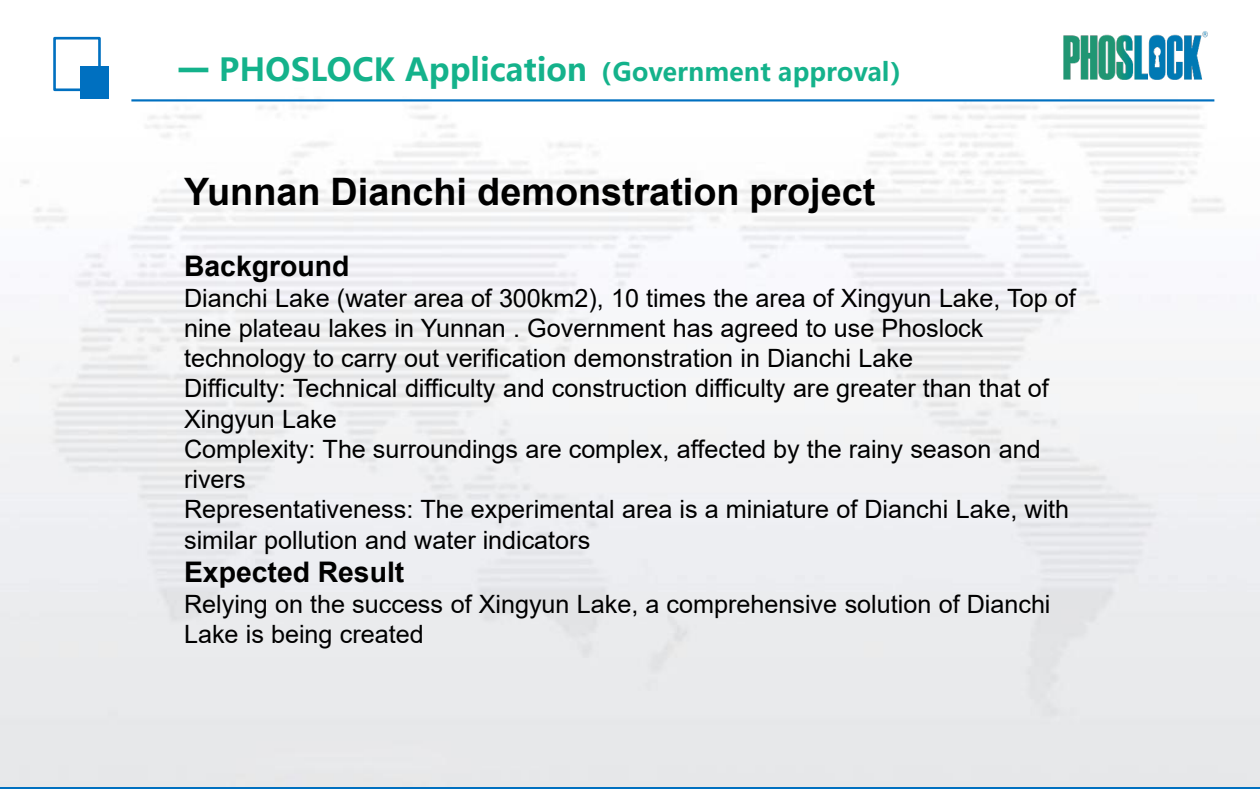
<style>
.page{position:relative;width:1260px;height:789px;background:#fff}
.page>*{position:absolute;margin:0;border:0;box-sizing:border-box;transform-origin:0 0}
.t1{font:700 37.8px "Arial";color:#000}
.t2{font:700 31.5px "Microsoft Ya Hei";color:#14b28b}
.t3{font:700 28.35px "Arial";color:#000}
.t4{font:25.2px/30.3px "Arial";color:#000}
.s1{font-size:25.2px}
</style>
<div class="page">
<hr style="left:131px;top:99px;width:1083px;height:2px;background:#0070c0">
<div style="left:53px;top:37px;width:48px;height:54px;border:3px solid #0070c0"></div>
<div style="left:80px;top:66px;width:29px;height:33px;background:#0070c0"></div>
<img style="left:1037px;top:30px;width:178px;height:78px">
<p class="t2" style="left:178px;top:48px;width:738px">一 PHOSLOCK Application<span class="s1">（Government approval）</span></p>
<p class="t1" style="left:184px;top:165px;width:693px">Yunnan Dianchi demonstration project</p>
<p class="t3" style="left:184px;top:245px;width:167px">Background</p>
<p class="t4" style="left:184px;top:282px;width:893px">Dianchi Lake (water area of 300km2), 10 times the area of Xingyun Lake, Top of nine plateau lakes in Yunnan . Government has agreed to use Phoslock technology to carry out verification demonstration in Dianchi Lake</p>
<p class="t4" style="left:184px;top:373px;width:866px">Difficulty: Technical difficulty and construction difficulty are greater than that of<br>Xingyun Lake</p>
<p class="t4" style="left:184px;top:433px;width:858px">Complexity: The surroundings are complex, affected by the rainy season and rivers</p>
<p class="t4" style="left:184px;top:494px;width:887px">Representativeness: The experimental area is a miniature of Dianchi Lake, with similar pollution and water indicators</p>
<p class="t3" style="left:184px;top:551px;width:222px">Expected Result</p>
<p class="t4" style="left:184px;top:588px;width:868px">Relying on the success of Xingyun Lake, a comprehensive solution of Dianchi<br>Lake is being created</p>
</div>
